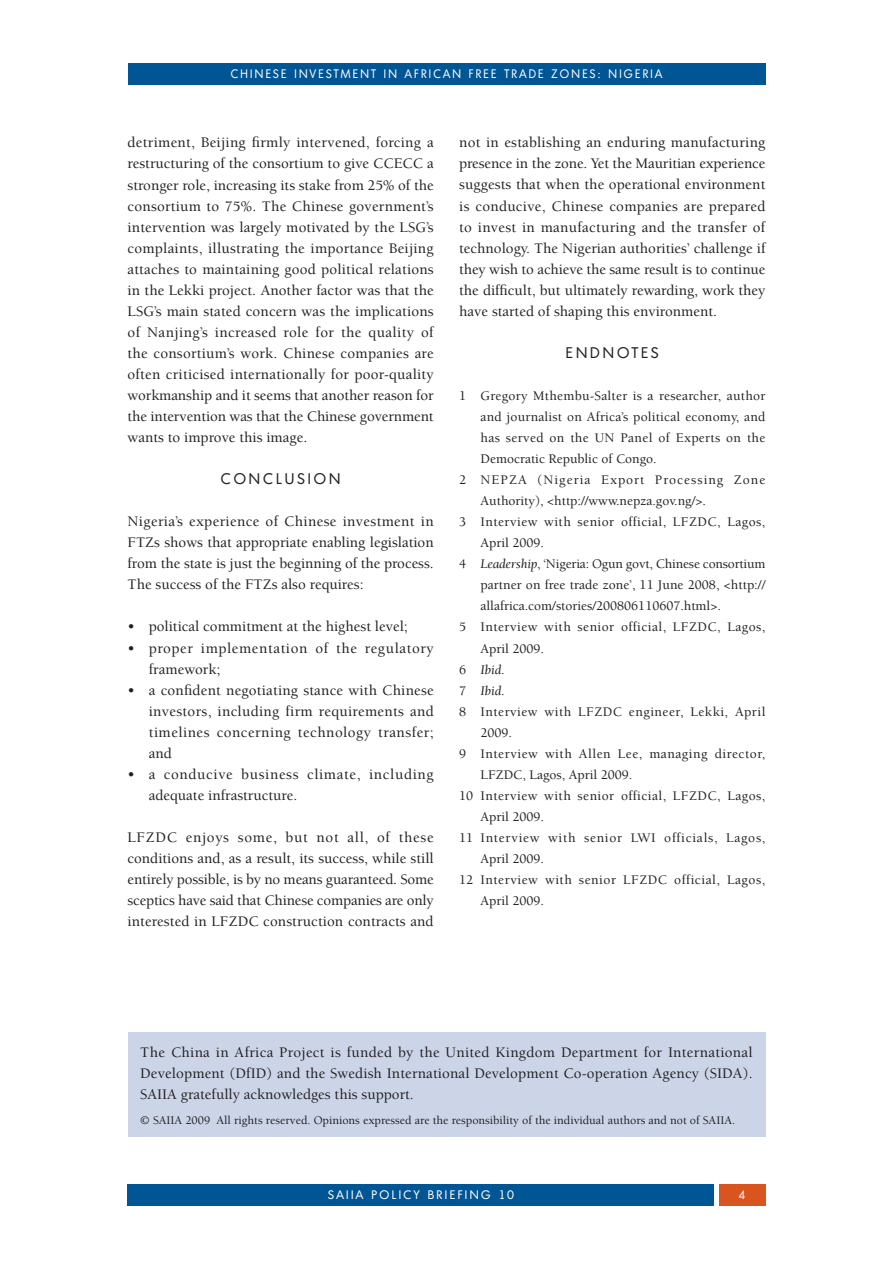
<style>
.page{position:relative;width:893px;height:1263px;background:#fff}
.page>*{position:absolute;margin:0;border:0;box-sizing:border-box;transform-origin:0 0}
.t1{font:500 15px/21px "Berkeley Std";color:#231f20;text-align:justify}
.t2{font:500 15px/21px "Berkeley Std";letter-spacing:.045em;color:#231f20}
.t3{font:500 15px/21px "Berkeley Std";letter-spacing:.04em;color:#231f20}
.t4{font:15px "Montreal";letter-spacing:.2em;color:#231f20}
.t5{font:500 13.5px "Berkeley Std";letter-spacing:.025em;color:#231f20}
.t6{font:500 13.5px "Berkeley Std";color:#231f20}
.t7{font:500 13.5px "Berkeley Std";letter-spacing:-.015em;color:#231f20}
.t8{font:500 13.5px "Berkeley Std";letter-spacing:.005em;color:#231f20}
.t9{font:500 13.5px "Berkeley Std";letter-spacing:.055em;color:#231f20}
.t10{font:500 13.5px "Berkeley Std";letter-spacing:.075em;color:#231f20}
.t11{font:italic 13.5px "Berkeley Std";color:#231f20}
.t12{font:500 12px "Berkeley Std";color:#231f20}
.t13{font:12px "Montreal";letter-spacing:.2em;color:#fff;scale:.95 1}
.t14{font:12px "Montreal";letter-spacing:.2em;color:#fff}
.s1{font-weight:400;font-style:italic}
.s2{font-weight:500;font-style:normal}
</style>
<div class="page">
<div style="left:128px;top:1184px;width:586px;height:21px;background:#005595"></div>
<div style="left:128px;top:63px;width:637px;height:21px;background:#005595"></div>
<div style="left:719px;top:1184px;width:46px;height:21px;background:#d9541e"></div>
<div style="left:128px;top:1032px;width:637px;height:105px;background:#ccd5e8"></div>
<p class="t13" style="left:231px;top:70px;width:455px">CHINESE INVESTMENT IN AFRICAN FREE TRADE ZONES: NIGERIA</p>
<p class="t1" style="left:128px;top:133px;width:308px">detriment, Beijing firmly intervened, forcing a restructuring of the consortium to give CCECC a stronger role, increasing its stake from 25% of the consortium to 75%. The Chinese government’s intervention was largely motivated by the LSG’s complaints, illustrating the importance Beijing attaches to maintaining good political relations in the Lekki project. Another factor was that the LSG’s main stated concern was the implications of Nanjing’s increased role for the quality of the consortium’s work. Chinese companies are often criticised internationally for poor-quality workmanship and it seems that another reason for the intervention was that the Chinese government wants to improve this image.</p>
<p class="t4" style="left:221px;top:473px;width:121px">CONCLUSION</p>
<p class="t1" style="left:128px;top:512px;width:308px">Nigeria’s experience of Chinese investment in FTZs shows that appropriate enabling legislation from the state is just the beginning of the process.<br>The success of the FTZs also requires:</p>
<p class="t1" style="left:128px;top:617px;width:282px">• political commitment at the highest level;</p>
<p class="t3" style="left:149px;top:638px;width:286px;text-indent:-21px">• proper implementation of the regulatory framework;</p>
<p class="t1" style="left:149px;top:681px;width:286px;text-indent:-21px">• a confident negotiating stance with Chinese investors, including firm requirements and timelines concerning technology transfer; and</p>
<p class="t2" style="left:149px;top:765px;width:286px;text-indent:-21px">• a conducive business climate, including adequate infrastructure.</p>
<p class="t1" style="left:128px;top:828px;width:308px">LFZDC enjoys some, but not all, of these conditions and, as a result, its success, while still entirely possible, is by no means guaranteed. Some sceptics have said that Chinese companies are only interested in LFZDC construction contracts and</p>
<p class="t1" style="left:459px;top:133px;width:308px">not in establishing an enduring manufacturing presence in the zone. Yet the Mauritian experience suggests that when the operational environment is conducive, Chinese companies are prepared to invest in manufacturing and the transfer of technology. The Nigerian authorities’ challenge if they wish to achieve the same result is to continue the difficult, but ultimately rewarding, work they have started of shaping this environment.</p>
<p class="t4" style="left:566px;top:347px;width:94px">ENDNOTES</p>
<p class="t5" style="left:459px;top:390px;width:308px">1 Gregory Mthembu-Salter is a researcher, author</p>
<p class="t5" style="left:480px;top:411px;width:286px">and journalist on Africa’s political economy, and</p>
<p class="t5" style="left:480px;top:432px;width:286px">has served on the UN Panel of Experts on the</p>
<p class="t6" style="left:480px;top:453px;width:178px">Democratic Republic of Congo.</p>
<p class="t10" style="left:459px;top:474px;width:308px">2 NEPZA (Nigeria Export Processing Zone</p>
<p class="t6" style="left:480px;top:495px;width:227px">Authority), &lt;http://www.nepza.gov.ng/&gt;.</p>
<p class="t5" style="left:459px;top:516px;width:308px">3 Interview with senior official, LFZDC, Lagos,</p>
<p class="t6" style="left:480px;top:538px;width:65px">April 2009.</p>
<p class="t7" style="left:459px;top:559px;width:308px">4 <span class="s1">Leadership</span>, ‘Nigeria: Ogun govt, Chinese consortium</p>
<p class="t8" style="left:480px;top:580px;width:286px">partner on free trade zone’, 11 June 2008, &lt;http://</p>
<p class="t6" style="left:480px;top:601px;width:242px">allafrica.com/stories/200806110607.html&gt;.</p>
<p class="t5" style="left:459px;top:622px;width:308px">5 Interview with senior official, LFZDC, Lagos,</p>
<p class="t6" style="left:480px;top:643px;width:65px">April 2009.</p>
<p class="t11" style="left:459px;top:661px;width:47px"><span class="s2">6</span> Ibid<span class="s2">.</span></p>
<p class="t11" style="left:459px;top:682px;width:47px"><span class="s2">7</span> Ibid<span class="s2">.</span></p>
<p class="t5" style="left:459px;top:706px;width:308px">8 Interview with LFZDC engineer, Lekki, April</p>
<p class="t5" style="left:480px;top:727px;width:33px">2009.</p>
<p class="t5" style="left:459px;top:748px;width:308px">9 Interview with Allen Lee, managing director,</p>
<p class="t6" style="left:480px;top:769px;width:153px">LFZDC, Lagos, April 2009.</p>
<p class="t5" style="left:459px;top:790px;width:308px">10 Interview with senior official, LFZDC, Lagos,</p>
<p class="t6" style="left:480px;top:811px;width:65px">April 2009.</p>
<p class="t9" style="left:459px;top:832px;width:308px">11 Interview with senior LWI officials, Lagos,</p>
<p class="t6" style="left:480px;top:853px;width:65px">April 2009.</p>
<p class="t5" style="left:459px;top:874px;width:308px">12 Interview with senior LFZDC official, Lagos,</p>
<p class="t6" style="left:480px;top:895px;width:65px">April 2009.</p>
<p class="t1" style="left:140px;top:1043px;width:614px">The China in Africa Project is funded by the United Kingdom Department for International Development (DfID) and the Swedish International Development Co-operation Agency (SIDA).<br>SAIIA gratefully acknowledges this support.</p>
<p class="t12" style="left:140px;top:1115px;width:596px">© SAIIA 2009 All rights reserved. Opinions expressed are the responsibility of the individual authors and not of SAIIA.</p>
<p class="t14" style="left:328px;top:1191px;width:187px">SAIIA POLICY BRIEFING 10</p>
<p class="t14" style="left:738px;top:1191px;width:8px">4</p>
</div>
